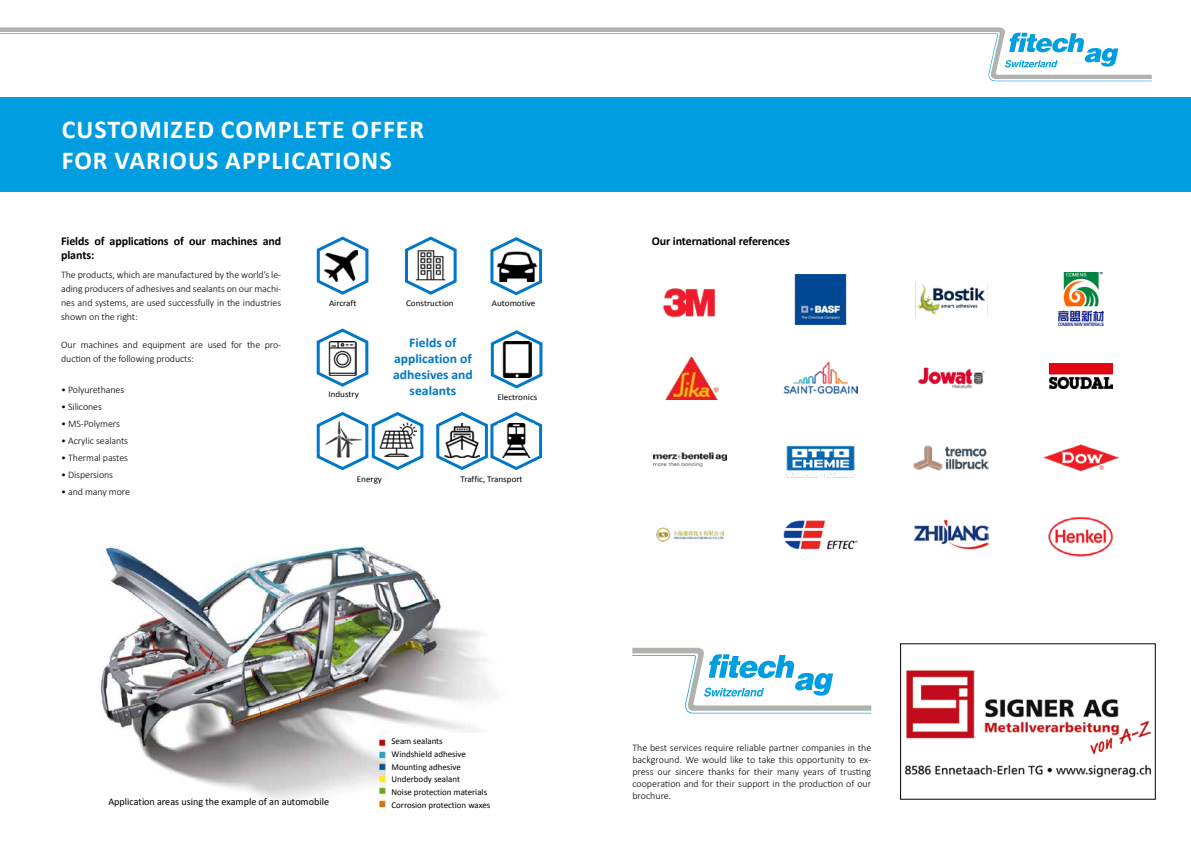
<style>
.page{position:relative;width:1191px;height:842px;background:#fff}
.page>*{position:absolute;margin:0;border:0;box-sizing:border-box;transform-origin:0 0}
.t1{font:700 25.9px/31.1px "Calibri";letter-spacing:.04em;color:#fff}
.t2{font:700 13.3px/15.9px "Calibri";color:#0077c8;text-align:center}
.t3{font:700 12px "Calibri";letter-spacing:-.01em;color:#000}
.t4{font:10.2px "Calibri";color:#000}
.t5{font:300 10px/12px "Calibri";letter-spacing:-.01em;color:#000;text-align:justify}
.t6{font:9px/12.6px "Calibri";color:#000}
.t7{font:8.8px "Calibri";color:#000}
</style>
<div class="page">
<img style="left:905px;top:670px;width:247px;height:108px">
<svg style="left:632px;top:647px;width:239px;height:67px"></svg>
<div style="left:0;top:98px;width:1191px;height:94px;background:#009ee0"></div>
<img style="left:663px;top:288px;width:52px;height:30px">
<img style="left:1058px;top:273px;width:46px;height:53px">
<img style="left:1049px;top:364px;width:63px;height:24px">
<img style="left:665px;top:358px;width:54px;height:42px">
<img style="left:653px;top:452px;width:73px;height:16px">
<img style="left:794px;top:274px;width:53px;height:50px">
<img style="left:656px;top:527px;width:68px;height:15px">
<img style="left:1048px;top:516px;width:65px;height:41px">
<img style="left:783px;top:361px;width:75px;height:33px">
<img style="left:786px;top:445px;width:69px;height:33px">
<img style="left:915px;top:282px;width:73px;height:34px">
<img style="left:1043px;top:444px;width:75px;height:28px">
<img style="left:914px;top:519px;width:74px;height:31px">
<img style="left:783px;top:520px;width:75px;height:30px">
<img style="left:918px;top:367px;width:67px;height:22px">
<img style="left:913px;top:445px;width:75px;height:26px">
<svg style="left:0;top:27px;width:1028px;height:6px;fill:#b0b3ad"></svg>
<svg style="left:0;top:33px;width:1151px;height:49px"></svg>
<img style="left:100px;top:545px;width:397px;height:265px">
<div style="left:387px;top:734px;width:119px;height:79px;background:#fff"></div>
<svg style="left:317px;top:328px;width:52px;height:59px"></svg>
<svg style="left:490px;top:330px;width:53px;height:59px"></svg>
<svg style="left:436px;top:412px;width:107px;height:59px"></svg>
<img style="left:498px;top:423px;width:35px;height:35px">
<svg style="left:405px;top:237px;width:52px;height:58px"></svg>
<svg style="left:490px;top:237px;width:53px;height:59px"></svg>
<svg style="left:317px;top:237px;width:52px;height:58px"></svg>
<svg style="left:317px;top:412px;width:107px;height:59px"></svg>
<h1 class="t1" style="left:62px;top:114px;width:364px">CUSTOMIZED COMPLETE OFFER<br>FOR VARIOUS APPLICATIONS</h1>
<p class="t3" style="left:61px;top:232px;width:222px">Fields of applications of our machines and</p>
<p class="t3" style="left:652px;top:232px;width:139px">Our international references</p>
<p class="t3" style="left:61px;top:246px;width:35px">plants:</p>
<p class="t5" style="left:61px;top:268px;width:222px;line-height:14px">The products, which are manufactured by the world’s le&shy;ading producers of adhesives and sealants on our machi&shy;nes and systems, are used successfully in the industries shown on the right:</p>
<p class="t5" style="left:61px;top:338px;width:222px;line-height:14px">Our machines and equipment are used for the pro&shy;duction of the following products:</p>
<p class="t5" style="left:61px;top:384px;width:65px">• Polyurethanes</p>
<p class="t5" style="left:61px;top:401px;width:42px">• Silicones</p>
<p class="t5" style="left:61px;top:418px;width:60px">• MS-Polymers</p>
<p class="t5" style="left:61px;top:435px;width:68px">• Acrylic sealants</p>
<p class="t5" style="left:61px;top:452px;width:68px">• Thermal pastes</p>
<p class="t5" style="left:61px;top:469px;width:53px">• Dispersions</p>
<p class="t5" style="left:61px;top:486px;width:70px">• and many more</p>
<p class="t7" style="left:329px;top:298px;width:29px">Aircraft</p>
<p class="t7" style="left:406px;top:298px;width:49px">Construction</p>
<p class="t7" style="left:492px;top:298px;width:45px">Automotive</p>
<h2 class="t2" style="left:393px;top:334px;width:81px">Fields of application of adhesives and</h2>
<h2 class="t2" style="left:409px;top:382px;width:48px">sealants</h2>
<p class="t7" style="left:328px;top:389px;width:32px">Industry</p>
<p class="t7" style="left:497px;top:391px;width:42px">Electronics</p>
<p class="t7" style="left:460px;top:473px;width:64px">Traffic, Transport</p>
<p class="t7" style="left:357px;top:473px;width:27px">Energy</p>
<p class="t4" style="left:108px;top:795px;width:222px">Application areas using the example of an automobile</p>
<p class="t6" style="left:391px;top:735px;width:100px">Seam sealants<br>Windshield adhesive<br>Mounting adhesive<br>Underbody sealant<br>Noise protection materials<br>Corrosion protection waxes</p>
<p class="t5" style="left:632px;top:742px;width:240px">The best services require reliable partner companies in the background. We would like to take this opportunity to ex&shy;press our sincere thanks for their many years of trusting cooperation and for their support in the production of our brochure.</p>
</div>
